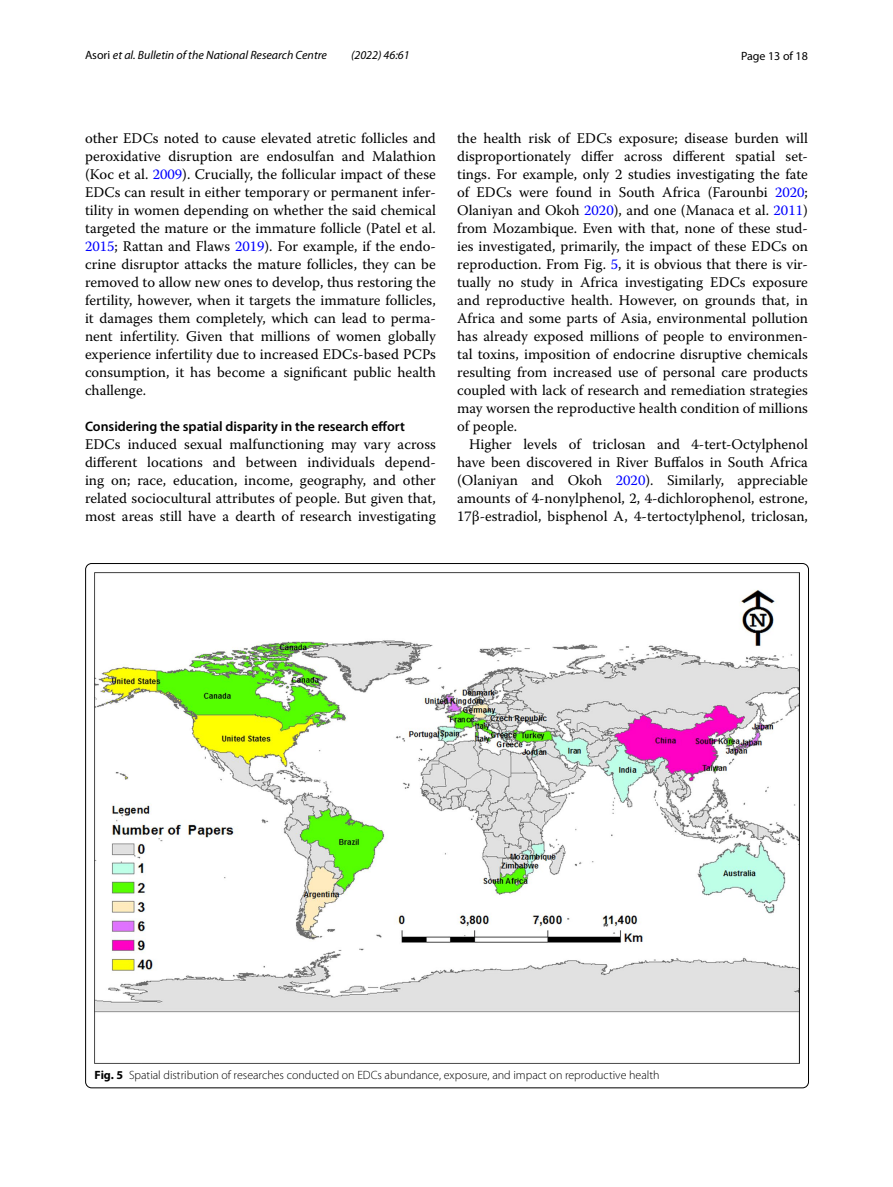
<style>
.page{position:relative;width:893px;height:1187px;background:#fff}
.page>*{position:absolute;margin:0;border:0;box-sizing:border-box;transform-origin:0 0}
.t1{font:14.7px/18px "Warnock Pro";color:#000;text-align:justify}
.t2{font:600 13.8px "Myriad Pro";color:#000}
.t3{font:300 12px "Myriad Pro";color:#000}
.t4{font:italic 12px "Myriad Pro";color:#000}
.t5{font:12px "Myriad Pro";color:#000}
.s1{font-style:normal}
.s2{color:#00f}
.s3{font-weight:700}
</style>
<div class="page">
<img style="left:94px;top:572px;width:706px;height:491px">
<p class="t4" style="left:85px;top:48px;width:243px"><span class="s1">Asori</span> et al. Bulletin of the National Research Centre</p>
<p class="t4" style="left:351px;top:48px;width:60px">(2022) 46:61</p>
<p class="t5" style="left:741px;top:48px;width:68px">Page 13 of 18</p>
<p class="t1" style="left:85px;top:128px;width:352px">other EDCs noted to cause elevated atretic follicles and peroxidative disruption are endosulfan and Malathion (Koc et al. <span class="s2">2009</span>). Crucially, the follicular impact of these EDCs can result in either temporary or permanent infer&shy;tility in women depending on whether the said chemical targeted the mature or the immature follicle (Patel et al.<br><span class="s2">2015</span>; Rattan and Flaws <span class="s2">2019</span>). For example, if the endo&shy;crine disruptor attacks the mature follicles, they can be removed to allow new ones to develop, thus restoring the fertility, however, when it targets the immature follicles, it damages them completely, which can lead to perma&shy;nent infertility. Given that millions of women globally experience infertility due to increased EDCs-based PCPs consumption, it has become a significant public health challenge.</p>
<p class="t2" style="left:85px;top:417px;width:321px">Considering the spatial disparity in the research effort</p>
<p class="t1" style="left:85px;top:434px;width:352px">EDCs induced sexual malfunctioning may vary across different locations and between individuals depend&shy;ing on; race, education, income, geography, and other related sociocultural attributes of people. But given that, most areas still have a dearth of research investigating</p>
<p class="t1" style="left:457px;top:128px;width:352px">the health risk of EDCs exposure; disease burden will disproportionately differ across different spatial set&shy;tings. For example, only 2 studies investigating the fate of EDCs were found in South Africa (Farounbi <span class="s2">2020</span>; Olaniyan and Okoh <span class="s2">2020</span>), and one (Manaca et al. <span class="s2">2011</span>) from Mozambique. Even with that, none of these stud&shy;ies investigated, primarily, the impact of these EDCs on reproduction. From Fig. <span class="s2">5</span>, it is obvious that there is vir&shy;tually no study in Africa investigating EDCs exposure and reproductive health. However, on grounds that, in Africa and some parts of Asia, environmental pollution has already exposed millions of people to environmen&shy;tal toxins, imposition of endocrine disruptive chemicals resulting from increased use of personal care products coupled with lack of research and remediation strategies may worsen the reproductive health condition of millions of people.</p>
<p class="t1" style="left:457px;top:434px;width:352px;text-indent:12px">Higher levels of triclosan and 4-tert-Octylphenol have been discovered in River Buffalos in South Africa (Olaniyan and Okoh <span class="s2">2020</span>). Similarly, appreciable amounts of 4-nonylphenol, 2, 4-dichlorophenol, estrone, 17β-estradiol, bisphenol A, 4-tertoctylphenol, triclosan,</p>
<p class="t3" style="left:95px;top:1067px;width:566px"><span class="s3">Fig. 5</span> Spatial distribution of researches conducted on EDCs abundance, exposure, and impact on reproductive health</p>
</div>
